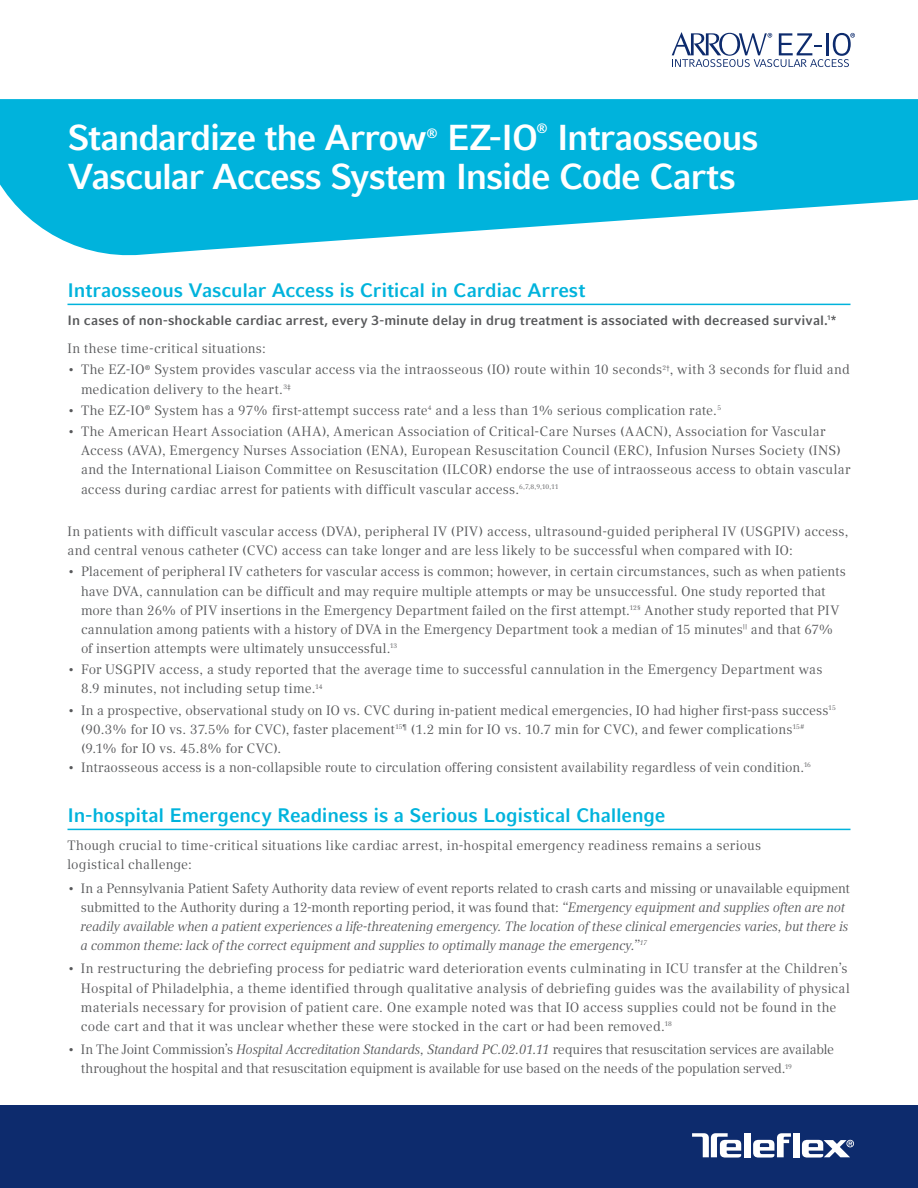
<style>
.page{position:relative;width:918px;height:1188px;background:#fff}
.page>*{position:absolute;margin:0;border:0;box-sizing:border-box;transform-origin:0 0}
.Front_Subhead{font:700 36px/39px "Compatil Fact LT Pro";letter-spacing:-.035em;color:#fff}
.copy_headline_alt_wi{font:700 19.5px "Compatil Fact LT Pro";letter-spacing:-.005em;color:#00b3dc}
.alt_copy_text{font:13.5px/19.2px "Compatil Text LT Pro";letter-spacing:.01em;color:#57585a}
.alt_copy_text-2{font:italic 13.5px/19.2px "Compatil Text LT Pro";letter-spacing:-.015em;color:#57585a}
.alt_copy_text-3{font:13.5px/19.2px "Compatil Text LT Pro";letter-spacing:-.02em;color:#57585a}
.Alt_Biblio_Body_copy{font:13.5px/19.2px "Compatil Text LT Pro";letter-spacing:.02em;color:#57585a}
.Alt_Biblio_Body_copy-2{font:700 13.5px "Compatil Fact LT Pro";letter-spacing:.01em;color:#57585a}
.Front_Subhead-2{font:700 13.5px "Compatil Fact LT Pro";color:#fff}
.s1{font-style:normal}
.s2{font-style:italic}
</style>
<div class="page">
<svg style="left:0;top:99px;width:918px;height:157px;fill:#00b3dc"></svg>
<hr style="left:68px;top:304px;width:782px;height:1px;background:#00b3dc">
<hr style="left:68px;top:829px;width:782px;height:1px;background:#00b3dc">
<div style="left:0;top:1105px;width:918px;height:83px;background:#0d2b6d"></div>
<div style="left:793px;top:1133px;width:6px;height:24px;background:#fff"></div>
<svg style="left:753px;top:1133px;width:38px;height:25px"></svg>
<div style="left:744px;top:1133px;width:7px;height:24px;background:#fff"></div>
<svg style="left:802px;top:1140px;width:52px;height:18px"></svg>
<svg style="left:692px;top:1133px;width:49px;height:25px"></svg>
<svg style="left:672px;top:32px;width:183px;height:35px"></svg>
<p class="Front_Subhead" style="left:68px;top:118px;width:361px">Standardize the Arrow</p>
<p class="Front_Subhead-2" style="left:427px;top:125px;width:13px">®</p>
<p class="Front_Subhead" style="left:447px;top:118px;width:93px">EZ-IO</p>
<p class="Front_Subhead-2" style="left:537px;top:121px;width:13px">®</p>
<p class="Front_Subhead" style="left:68px;top:118px;width:693px;text-indent:489px">Intraosseous<br>Vascular Access System Inside Code Carts</p>
<p class="copy_headline_alt_wi" style="left:68px;top:279px;width:520px">Intraosseous Vascular Access is Critical in Cardiac Arrest</p>
<p class="Alt_Biblio_Body_copy-2" style="left:68px;top:312px;width:771px">In cases of non-shockable cardiac arrest, every 3-minute delay in drug treatment is associated with decreased survival.<sup>1</sup>*</p>
<p class="Alt_Biblio_Body_copy" style="left:68px;top:339px;width:200px">In these time-critical situations:</p>
<p class="alt_copy_text" style="left:81px;top:360px;width:770px;text-indent:-14px">• The EZ-IO<sup>®</sup> System provides vascular access via the intraosseous (IO) route within 10 seconds<sup>2†</sup>, with 3 seconds for fluid and medication delivery to the heart.<sup>3‡</sup></p>
<p class="alt_copy_text" style="left:68px;top:401px;width:655px">• The EZ-IO<sup>®</sup> System has a 97% first-attempt success rate<sup>4</sup> and a less than 1% serious complication rate.<sup>5</sup></p>
<p class="alt_copy_text" style="left:81px;top:422px;width:771px;text-indent:-14px">• The American Heart Association (AHA), American Association of Critical-Care Nurses (AACN), Association for Vascular Access (AVA), Emergency Nurses Association (ENA), European Resuscitation Council (ERC), Infusion Nurses Society (INS) and the International Liaison Committee on Resuscitation (ILCOR) endorse the use of intraosseous access to obtain vascular access during cardiac arrest for patients with difficult vascular access.<sup>6,7,8,9,10,11</sup></p>
<p class="alt_copy_text" style="left:68px;top:522px;width:783px">In patients with difficult vascular access (DVA), peripheral IV (PIV) access, ultrasound-guided peripheral IV (USGPIV) access, and central venous catheter (CVC) access can take longer and are less likely to be successful when compared with IO:</p>
<p class="alt_copy_text" style="left:81px;top:562px;width:767px;text-indent:-14px">• Placement of peripheral IV catheters for vascular access is common; however, in certain circumstances, such as when patients have DVA, cannulation can be difficult and may require multiple attempts or may be unsuccessful. One study reported that more than 26% of PIV insertions in the Emergency Department failed on the first attempt.<sup>12§</sup> Another study reported that PIV cannulation among patients with a history of DVA in the Emergency Department took a median of 15 minutes<sup>||</sup> and that 67% of insertion attempts were ultimately unsuccessful.<sup>13</sup></p>
<p class="alt_copy_text" style="left:81px;top:660px;width:743px;text-indent:-14px">• For USGPIV access, a study reported that the average time to successful cannulation in the Emergency Department was<br>8.9 minutes, not including setup time.<sup>14</sup></p>
<p class="alt_copy_text" style="left:81px;top:701px;width:756px;text-indent:-13px">• In a prospective, observational study on IO vs. CVC during in-patient medical emergencies, IO had higher first-pass success<sup>15 </sup>(90.3% for IO vs. 37.5% for CVC), faster placement<sup>15¶</sup> (1.2 min for IO vs. 10.7 min for CVC), and fewer complications<sup>15# </sup>(9.1% for IO vs. 45.8% for CVC).</p>
<p class="alt_copy_text" style="left:68px;top:758px;width:745px">• Intraosseous access is a non-collapsible route to circulation offering consistent availability regardless of vein condition.<sup>16</sup></p>
<p class="copy_headline_alt_wi" style="left:67px;top:804px;width:600px">In-hospital Emergency Readiness is a Serious Logistical Challenge</p>
<p class="Alt_Biblio_Body_copy" style="left:67px;top:836px;width:695px">Though crucial to time-critical situations like cardiac arrest, in-hospital emergency readiness remains a serious logistical challenge:</p>
<p class="alt_copy_text-2" style="left:81px;top:878px;width:770px;text-indent:-14px"><span class="s1">• In a Pennsylvania Patient Safety Authority data review of event reports related to crash carts and missing or unavailable equipment submitted to the Authority during a 12-month reporting period, it was found that:</span> “Emergency equipment and supplies often are not readily available when a patient experiences a life-threatening emergency. The location of these clinical emergencies varies, but there is a common theme: lack of the correct equipment and supplies to optimally manage the emergency.”<sup>17</sup></p>
<p class="alt_copy_text" style="left:81px;top:959px;width:770px;text-indent:-14px">• In restructuring the debriefing process for pediatric ward deterioration events culminating in ICU transfer at the Children’s Hospital of Philadelphia, a theme identified through qualitative analysis of debriefing guides was the availability of physical materials necessary for provision of patient care. One example noted was that IO access supplies could not be found in the code cart and that it was unclear whether these were stocked in the cart or had been removed.<sup>18</sup></p>
<p class="alt_copy_text-3" style="left:81px;top:1040px;width:755px;text-indent:-14px">• In The Joint Commission’s <span class="s2">Hospital Accreditation Standards, Standard PC.02.01.11</span> requires that resuscitation services are available throughout the hospital and that resuscitation equipment is available for use based on the needs of the population served.<sup>19</sup></p>
</div>
